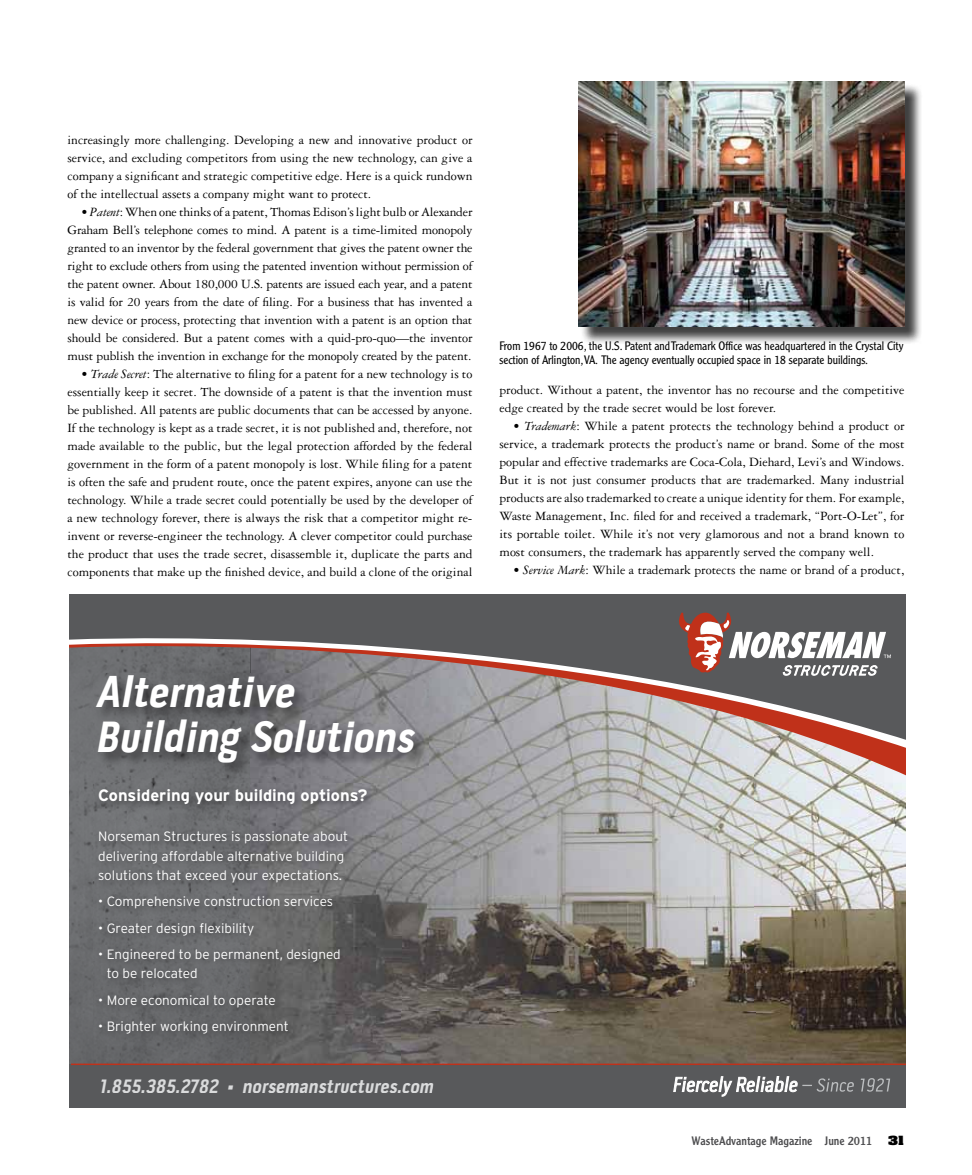
<style>
.page{position:relative;width:972px;height:1175px;background:#fff}
.page>*{position:absolute;margin:0;border:0;box-sizing:border-box;transform-origin:0 0}
.t1{font:italic 700 45.3px/45px "Pill Gothic 300 mg";color:#fff}
.t2{font:italic 700 20.1px "Pill Gothic 300 mg";color:#dadbdc}
.t3{font:700 16.5px "Interstate";color:#fff}
.t4{font:13.5px/18px "Garamond 3 LT Std";color:#000;text-align:justify}
.t5{font:300 13.5px/19.5px "Interstate";color:#fff}
.t6{font:300 12px/13.5px "Clearface Gothic LT Std";color:#000}
.t7{font:12px "Clearface Gothic LT Std";color:#4d4d4f}
.t8{font:700 10.8px "Aachen Std";color:#000;scale:1.33 1}
.s1{font-style:italic}
</style>
<div class="page">
<img style="left:69px;top:779px;width:52px;height:285px">
<img style="left:121px;top:779px;width:130px;height:5px">
<div style="left:121px;top:1041px;width:130px;height:22px;background:#636467"></div>
<img style="left:278px;top:1107px;width:628px;height:1px">
<img style="left:402px;top:779px;width:504px;height:284px">
<img style="left:251px;top:779px;width:151px;height:22px">
<img style="left:352px;top:801px;width:50px;height:262px">
<img style="left:251px;top:1041px;width:101px;height:22px">
<svg style="left:69px;top:743px;width:837px;height:36px"></svg>
<svg style="left:69px;top:594px;width:837px;height:149px;fill:#58595b"></svg>
<svg style="left:679px;top:612px;width:212px;height:63px"></svg>
<div style="left:69px;top:1064px;width:837px;height:43px;background:#58595b"></div>
<img style="left:93px;top:784px;width:282px;height:257px">
<hr style="left:71px;top:1063px;width:835px;height:2px;background:#c0311a">
<svg style="left:674px;top:1076px;width:180px;height:20px"></svg>
<svg style="left:861px;top:1078px;width:29px;height:13px"></svg>
<img style="left:94px;top:673px;width:334px;height:104px">
<div style="left:581px;top:83px;width:342px;height:262px;background:#000;opacity:.75"></div>
<img style="left:578px;top:81px;width:326px;height:245px">
<p class="t4" style="left:68px;top:131px;width:407px">increasingly more challenging. Developing a new and innovative product or service, and excluding competitors from using the new technology, can give a company a significant and strategic competitive edge. Here is a quick rundown of the intellectual assets a company might want to protect.</p>
<p class="t4" style="left:68px;top:203px;width:407px;text-indent:14px">• <span class="s1">Patent</span>: When one thinks of a patent, Thomas Edison’s light bulb or Alexander Graham Bell’s telephone comes to mind. A patent is a time-limited monopoly granted to an inventor by the federal government that gives the patent owner the right to exclude others from using the patented invention without permission of the patent owner. About 180,000 U.S. patents are issued each year, and a patent is valid for 20 years from the date of filing. For a business that has invented a new device or process, protecting that invention with a patent is an option that should be considered. But a patent comes with a quid-pro-quo—the inventor must publish the invention in exchange for the monopoly created by the patent.</p>
<p class="t4" style="left:68px;top:365px;width:407px;text-indent:14px">• <span class="s1">Trade Secret</span>: The alternative to filing for a patent for a new technology is to essentially keep it secret. The downside of a patent is that the invention must be published. All patents are public documents that can be accessed by anyone.<br>If the technology is kept as a trade secret, it is not published and, therefore, not made available to the public, but the legal protection afforded by the federal government in the form of a patent monopoly is lost. While filing for a patent is often the safe and prudent route, once the patent expires, anyone can use the technology. While a trade secret could potentially be used by the developer of a new technology forever, there is always the risk that a competitor might re&shy;invent or reverse-engineer the technology. A clever competitor could purchase the product that uses the trade secret, disassemble it, duplicate the parts and components that make up the finished device, and build a clone of the original</p>
<p class="t6" style="left:500px;top:339px;width:405px">From 1967 to 2006, the U.S. Patent and Trademark Office was headquartered in the Crystal City section of Arlington, VA. The agency eventually occupied space in 18 separate buildings.</p>
<p class="t4" style="left:500px;top:381px;width:407px">product. Without a patent, the inventor has no recourse and the competitive edge created by the trade secret would be lost forever.</p>
<p class="t4" style="left:500px;top:417px;width:407px;text-indent:14px">• <span class="s1">Trademark</span>: While a patent protects the technology behind a product or service, a trademark protects the product’s name or brand. Some of the most popular and effective trademarks are Coca-Cola, Diehard, Levi’s and Windows.<br>But it is not just consumer products that are trademarked. Many industrial products are also trademarked to create a unique identity for them. For example, Waste Management, Inc. filed for and received a trademark, “Port-O-Let”, for its portable toilet. While it’s not very glamorous and not a brand known to most consumers, the trademark has apparently served the company well.</p>
<p class="t4" style="left:513px;top:561px;width:393px">• <span class="s1">Service Mark</span>: While a trademark protects the name or brand of a product,</p>
<h1 class="t1" style="left:95px;top:669px;width:330px">Alternative<br>Building Solutions</h1>
<p class="t3" style="left:98px;top:786px;width:271px">Considering your building options?</p>
<p class="t5" style="left:98px;top:826px;width:251px">Norseman Structures is passionate about delivering affordable alternative building solutions that exceed your expectations.</p>
<p class="t5" style="left:98px;top:891px;width:237px">• Comprehensive construction services</p>
<p class="t5" style="left:98px;top:918px;width:158px">• Greater design flexibility</p>
<p class="t5" style="left:107px;top:944px;width:236px;text-indent:-9px">• Engineered to be permanent, designed to be relocated</p>
<p class="t5" style="left:98px;top:990px;width:179px">• More economical to operate</p>
<p class="t5" style="left:98px;top:1016px;width:192px">• Brighter working environment</p>
<h2 class="t2" style="left:98px;top:1073px;width:341px">1.855.385.2782 • norsemanstructures.com</h2>
<p class="t7" style="left:692px;top:1132px;width:183px">WasteAdvantage Magazine June 2011</p>
<p class="t8" style="left:888px;top:1132px;width:14px">31</p>
</div>
